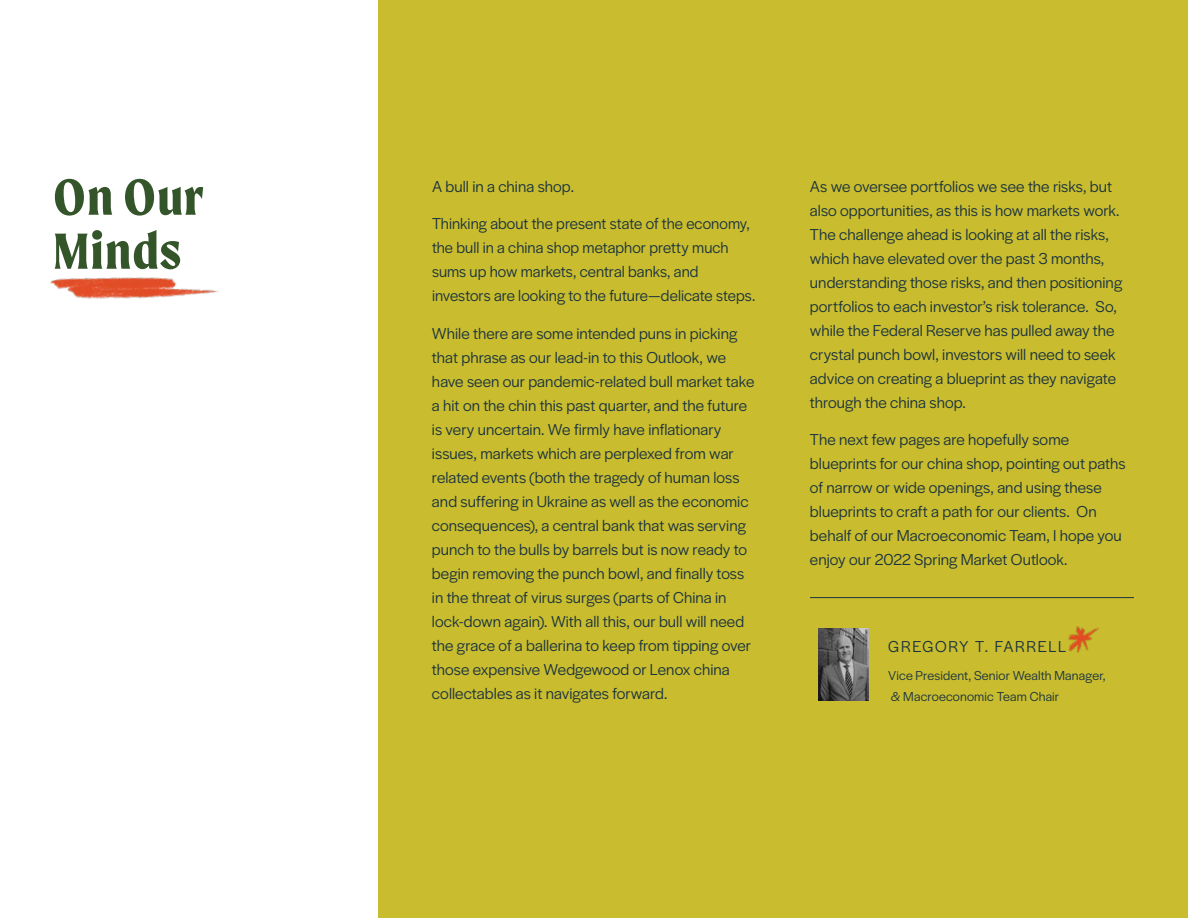
<style>
.page{position:relative;width:1188px;height:918px;background:#fff}
.page>*{position:absolute;margin:0;border:0;box-sizing:border-box;transform-origin:0 0}
.t1{font:700 54px/54px "Moret";letter-spacing:.02em;color:#345429}
.t2{font:16.5px/24px "Halyard Display";letter-spacing:.005em;color:#1a333e}
.t3{font:16.5px "Halyard Display";letter-spacing:.095em;color:#1a333e}
.t4{font:13.5px/21px "Halyard Display";letter-spacing:.01em;color:#1a333e}
</style>
<div class="page">
<div style="left:378px;top:0;width:810px;height:918px;background:#c9bc2f"></div>
<hr style="left:810px;top:597px;width:324px;height:1px;background:#1a333e">
<img style="left:819px;top:629px;width:50px;height:72px">
<img style="left:1046px;top:610px;width:64px;height:61px">
<img style="left:50px;top:277px;width:169px;height:22px">
<h1 class="t1" style="left:53px;top:169px;width:152px">On Our<br>Minds</h1>
<p class="t2" style="left:432px;top:173px;width:144px">A bull in a china shop.</p>
<p class="t2" style="left:432px;top:211px;width:325px">Thinking about the present state of the economy, the bull in a china shop metaphor pretty much sums up how markets, central banks, and investors are looking to the future—delicate steps.</p>
<p class="t2" style="left:432px;top:320px;width:324px">While there are some intended puns in picking that phrase as our lead-in to this Outlook, we have seen our pandemic-related bull market take a hit on the chin this past quarter, and the future is very uncertain. We firmly have inflationary issues, markets which are perplexed from war related events (both the tragedy of human loss and suffering in Ukraine as well as the economic consequences), a central bank that was serving punch to the bulls by barrels but is now ready to begin removing the punch bowl, and finally toss in the threat of virus surges (parts of China in lock-down again). With all this, our bull will need the grace of a ballerina to keep from tipping over those expensive Wedgewood or Lenox china collectables as it navigates forward.</p>
<p class="t2" style="left:810px;top:173px;width:314px">As we oversee portfolios we see the risks, but also opportunities, as this is how markets work.<br>The challenge ahead is looking at all the risks, which have elevated over the past 3 months, understanding those risks, and then positioning portfolios to each investor’s risk tolerance. So, while the Federal Reserve has pulled away the crystal punch bowl, investors will need to seek advice on creating a blueprint as they navigate through the china shop.</p>
<p class="t2" style="left:810px;top:427px;width:317px">The next few pages are hopefully some blueprints for our china shop, pointing out paths of narrow or wide openings, and using these blueprints to craft a path for our clients. On behalf of our Macroeconomic Team, I hope you enjoy our 2022 Spring Market Outlook.</p>
<p class="t3" style="left:888px;top:635px;width:179px">GREGORY T. FARRELL</p>
<p class="t4" style="left:888px;top:664px;width:219px">Vice President, Senior Wealth Manager, &amp; Macroeconomic Team Chair</p>
</div>
